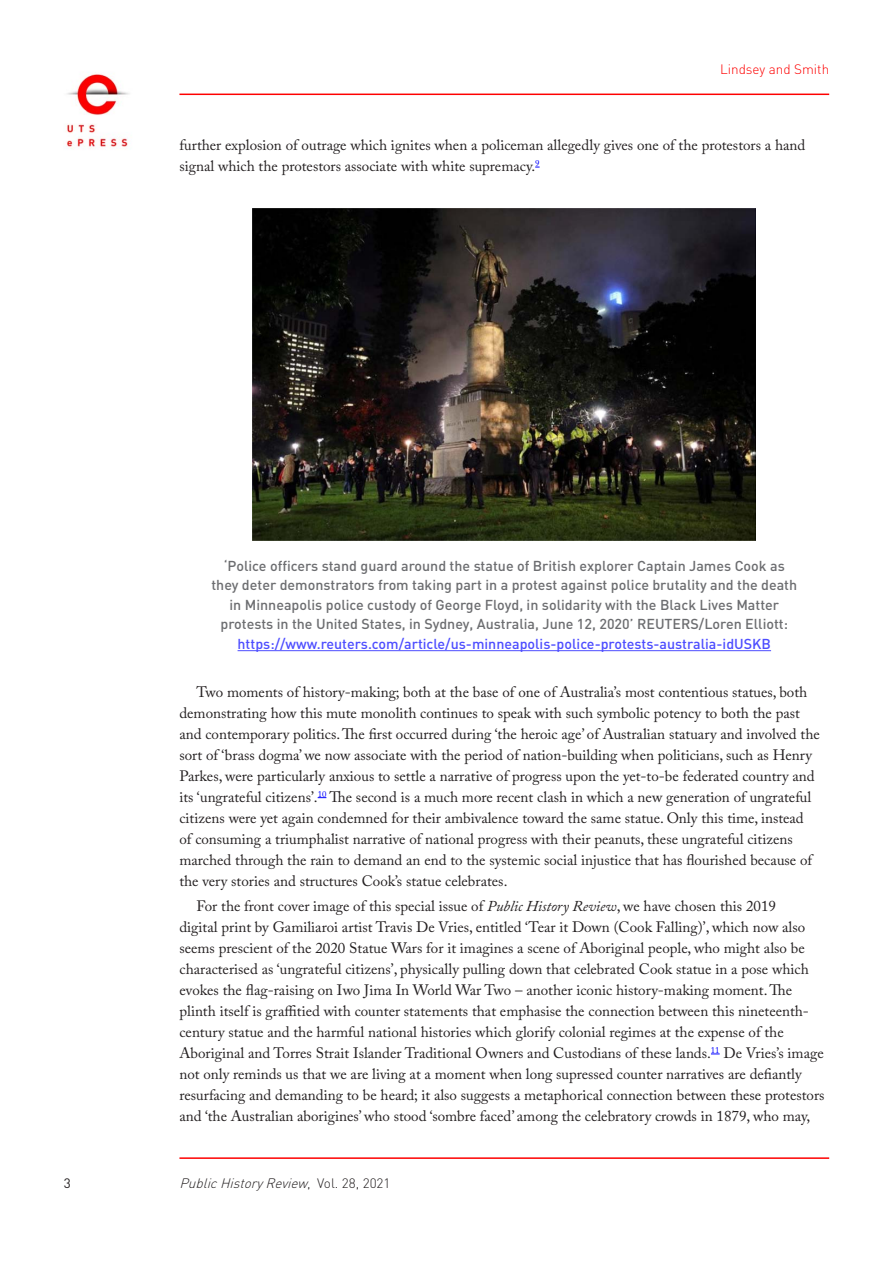
<style>
.page{position:relative;width:893px;height:1263px;background:#fff}
.page>*{position:absolute;margin:0;border:0;box-sizing:border-box;transform-origin:0 0}
.body_copy_-_indent{font:15px/21px "Adobe Caslon Pro";color:#231f20}
.Fig_Caption{font:500 14.25px/19.5px "DIN";color:#6c6d70;text-align:center}
.t1{font:italic 300 13.5px "DIN Pro";color:#231f20}
.t2{font:300 13.5px "DIN Pro";color:#fe0000}
.t3{font:13.5px "DIN Pro";color:#231f20}
.s1{color:#4d4dff}
.s2{font-style:italic}
.s3{font-style:normal}
</style>
<div class="page">
<hr style="left:179px;top:1157px;width:650px;height:2px;background:#fe0000">
<hr style="left:238px;top:650px;width:533px;height:1px;background:#4d4dff">
<img style="left:253px;top:208px;width:503px;height:333px">
<img style="left:66px;top:74px;width:63px;height:75px">
<hr style="left:179px;top:94px;width:650px;height:1px;background:#fe0000">
<p class="t2" style="left:720px;top:60px;width:111px">Lindsey and Smith</p>
<p class="body_copy_-_indent" style="left:179px;top:134px;width:627px">further explosion of outrage which ignites when a policeman allegedly gives one of the protestors a hand signal which the protestors associate with white supremacy.<sup>9</sup></p>
<p class="Fig_Caption" style="left:211px;top:555px;width:587px">‘Police officers stand guard around the statue of British explorer Captain James Cook as they deter demonstrators from taking part in a protest against police brutality and the death in Minneapolis police custody of George Floyd, in solidarity with the Black Lives Matter protests in the United States, in Sydney, Australia, June 12, 2020’ REUTERS/Loren Elliott: <span class="s1">https://www.reuters.com/article/us-minneapolis-police-protests-australia-idUSKB</span></p>
<p class="body_copy_-_indent" style="left:179px;top:681px;width:642px;text-indent:17px">Two moments of history-making; both at the base of one of Australia’s most contentious statues, both demonstrating how this mute monolith continues to speak with such symbolic potency to both the past and contemporary politics. The first occurred during ‘the heroic age’ of Australian statuary and involved the sort of ‘brass dogma’ we now associate with the period of nation-building when politicians, such as Henry Parkes, were particularly anxious to settle a narrative of progress upon the yet-to-be federated country and its ‘ungrateful citizens’.<sup>10</sup> The second is a much more recent clash in which a new generation of ungrateful citizens were yet again condemned for their ambivalence toward the same statue. Only this time, instead<br>of consuming a triumphalist narrative of national progress with their peanuts, these ungrateful citizens marched through the rain to demand an end to the systemic social injustice that has flourished because of the very stories and structures Cook’s statue celebrates.</p>
<p class="body_copy_-_indent" style="left:179px;top:895px;width:647px;text-indent:17px">For the front cover image of this special issue of <span class="s2">Public History Review</span>, we have chosen this 2019<br>digital print by Gamiliaroi artist Travis De Vries, entitled ‘Tear it Down (Cook Falling)’, which now also seems prescient of the 2020 Statue Wars for it imagines a scene of Aboriginal people, who might also be characterised as ‘ungrateful citizens’, physically pulling down that celebrated Cook statue in a pose which evokes the flag-raising on Iwo Jima In World War Two – another iconic history-making moment. The plinth itself is graffitied with counter statements that emphasise the connection between this nineteenth&shy;century statue and the harmful national histories which glorify colonial regimes at the expense of the Aboriginal and Torres Strait Islander Traditional Owners and Custodians of these lands.<sup>11</sup> De Vries’s image not only reminds us that we are living at a moment when long supressed counter narratives are defiantly resurfacing and demanding to be heard; it also suggests a metaphorical connection between these protestors and ‘the Australian aborigines’ who stood ‘sombre faced’ among the celebratory crowds in 1879, who may,</p>
<p class="t3" style="left:64px;top:1174px;width:9px">3</p>
<p class="t1" style="left:179px;top:1174px;width:213px">PublicHistoryReview<span class="s3">, V o l . 2 8 , 2 0 2 1</span></p>
</div>
